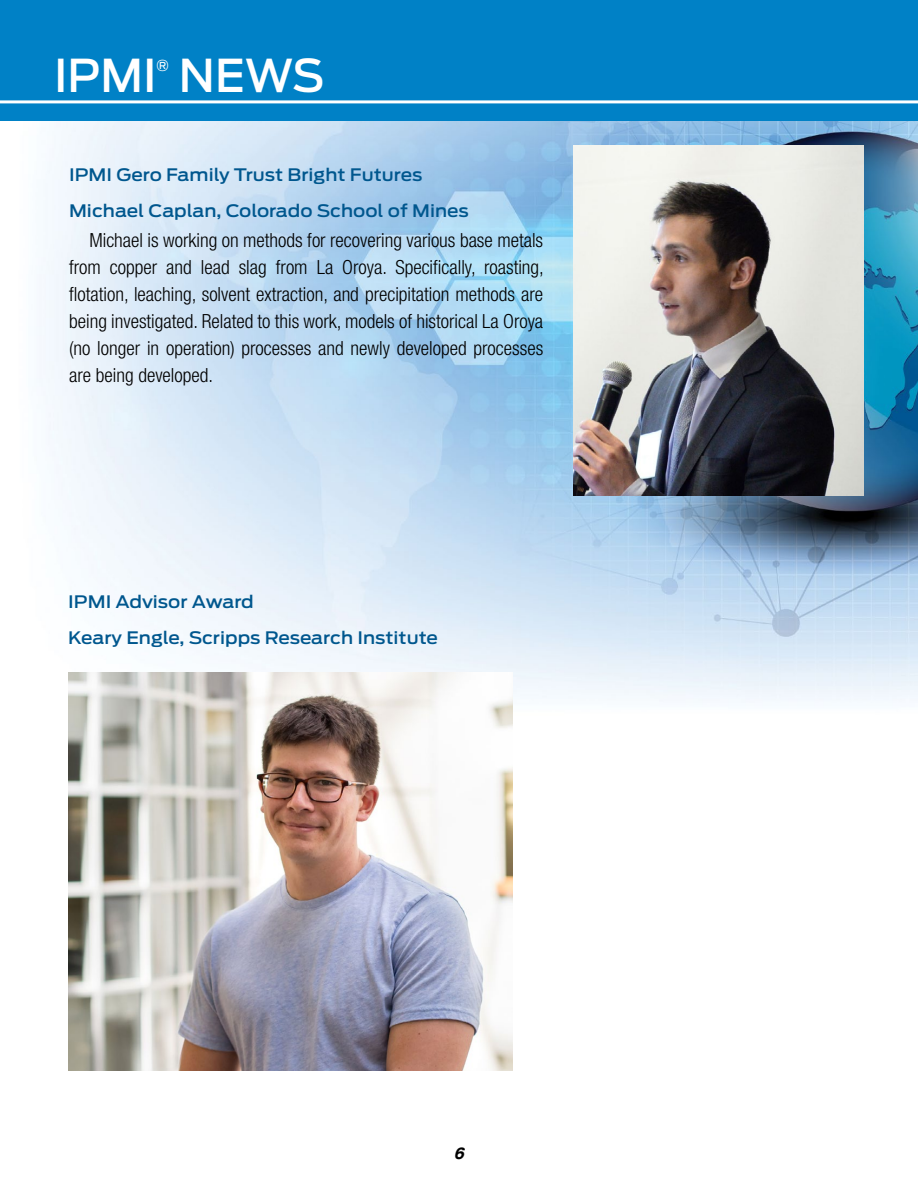
<style>
.page{position:relative;width:918px;height:1188px;background:#fff}
.page>*{position:absolute;margin:0;border:0;box-sizing:border-box;transform-origin:0 0}
.t1{font:500 45px "Ford Antenna";color:#fff}
.t2{font:300 condensed 19.5px/27px "Helvetica Neue LT Std";color:#000;text-align:justify}
.t3{font:500 17.1px/36px "Ford Antenna";color:#00578e;scale:1.11 1}
.t4{font:italic 700 16.5px "Helvetica";color:#000;scale:1.1 1}
.t5{font:500 15px "Ford Antenna";color:#fff}
</style>
<div class="page">
<img style="left:39px;top:122px;width:879px;height:594px">
<img style="left:68px;top:673px;width:444px;height:397px">
<img style="left:573px;top:146px;width:291px;height:350px">
<div style="left:0;top:0;width:918px;height:122px;background:#0081c6"></div>
<hr style="left:0;top:100px;width:918px;height:3px;background:#fff">
<h1 class="t1" style="left:54px;top:36px;width:104px">IPMI</h1>
<p class="t5" style="left:157px;top:52px;width:14px">®</p>
<h1 class="t1" style="left:179px;top:36px;width:147px">NEWS</h1>
<p class="t3" style="left:69px;top:155px;width:362px">IPMI Gero Family Trust Bright Futures<br>Michael Caplan, Colorado School of Mines</p>
<p class="t2" style="left:69px;top:227px;width:476px;text-indent:20px">Michael is working on methods for recovering various base metals from copper and lead slag from La Oroya. Specifically, roasting, flotation, leaching, solvent extraction, and precipitation methods are being investigated. Related to this work, models of historical La Oroya (no longer in operation) processes and newly developed processes are being developed.</p>
<p class="t3" style="left:68px;top:582px;width:334px">IPMI Advisor Award<br>Keary Engle, Scripps Research Institute</p>
<p class="t4" style="left:454px;top:1143px;width:11px">6</p>
</div>
